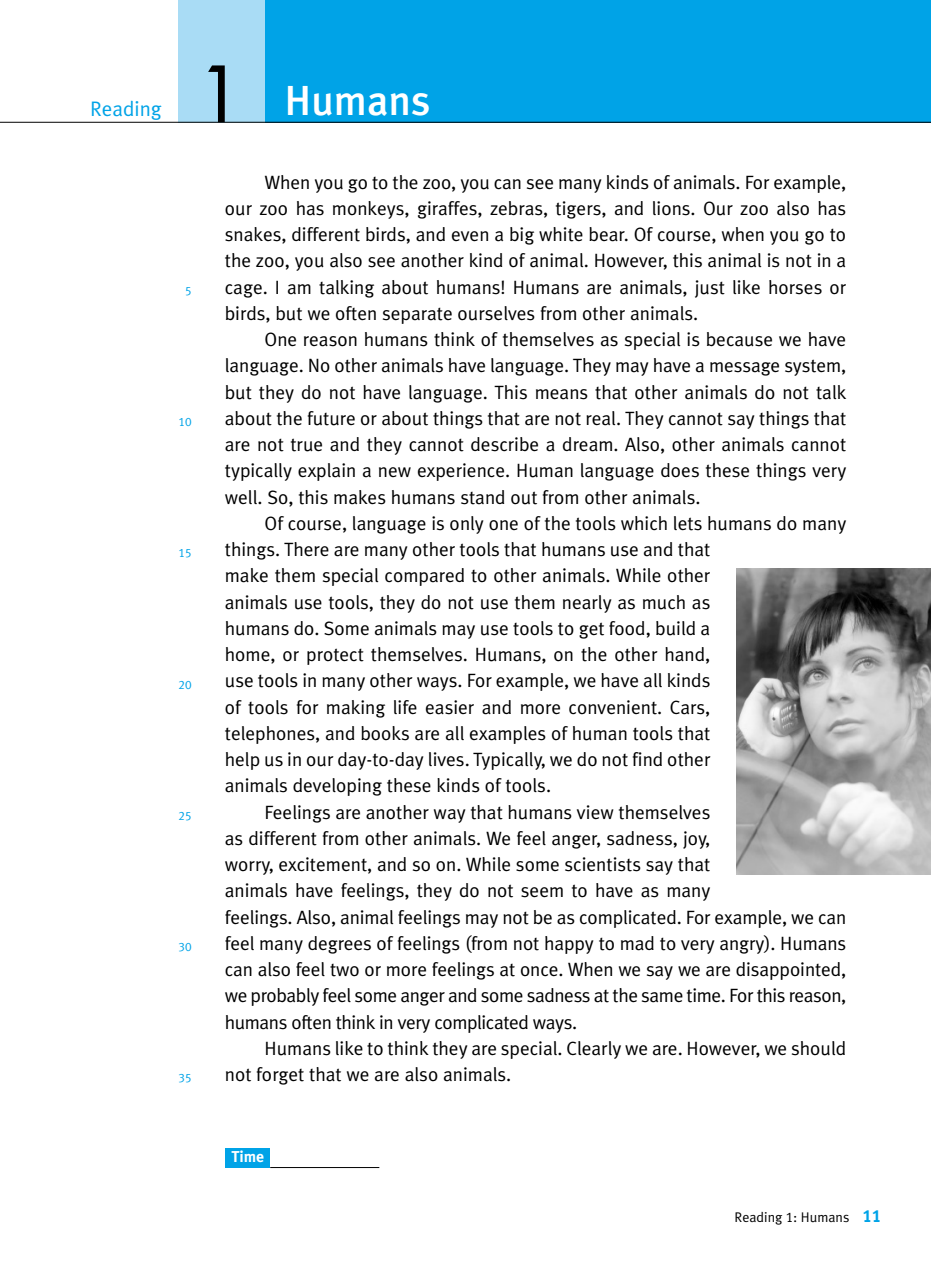
<style>
.page{position:relative;width:931px;height:1274px;background:#fff}
.page>*{position:absolute;margin:0;border:0;box-sizing:border-box;transform-origin:0 0}
.t1{font:500 42px "Meta Plus";color:#fff}
.t2{font:21px "Meta Plus Normal";color:#00a3e7}
.t3{font:19.25px/26.2px "Meta Plus Normal";color:#000;text-align:justify}
.t4{font:19.25px "Meta Plus Normal";letter-spacing:-.02em;color:#000}
.t5{font:700 15.75px "Meta Plus";color:#fff}
.t6{font:14px "Meta Plus Normal";color:#000}
.t7{font:12.25px "Meta Plus Normal Caps";color:#00a3e7}
.s1{font-family:"Sunshine";font-weight:400;font-size:75.25px;color:#000}
.s2{font-family:"Meta Plus Normal Caps"}
.s3{font-family:"Meta Plus Bold Caps";font-size:17.5px;color:#00a3e7}
</style>
<div class="page">
<div style="left:178px;top:0;width:753px;height:122px;background:#a9dcf5"></div>
<div style="left:266px;top:0;width:665px;height:122px;background:#00a3e7"></div>
<hr style="left:0;top:122px;width:931px;height:1px;background:#000">
<div style="left:226px;top:1148px;width:44px;height:20px;background:#00a3e7"></div>
<hr style="left:270px;top:1167px;width:109px;height:1px;background:#000">
<img style="left:737px;top:569px;width:194px;height:306px">
<p class="t2" style="left:90px;top:101px;width:73px">Reading</p>
<h1 class="t1" style="left:199px;top:86px;width:233px"><span class="s1">1</span> Humans</h1>
<p class="t7" style="left:185px;top:284px;width:8px">5</p>
<p class="t7" style="left:178px;top:415px;width:15px">10</p>
<p class="t7" style="left:178px;top:546px;width:15px">15</p>
<p class="t7" style="left:178px;top:677px;width:15px">20</p>
<p class="t7" style="left:178px;top:809px;width:15px">25</p>
<p class="t7" style="left:178px;top:940px;width:15px">30</p>
<p class="t7" style="left:178px;top:1071px;width:15px">35</p>
<p class="t3" style="left:225px;top:171px;width:623px;text-indent:40px">When you go to the zoo, you can see many kinds of animals. For example, our zoo has monkeys, giraffes, zebras, tigers, and lions. Our zoo also has snakes, different birds, and even a big white bear. Of course, when you go to the zoo, you also see another kind of animal. However, this animal is not in a cage. I am talking about humans! Humans are animals, just like horses or birds, but we often separate ourselves from other animals.</p>
<p class="t3" style="left:225px;top:329px;width:623px;text-indent:40px">One reason humans think of themselves as special is because we have language. No other animals have language. They may have a message system, but they do not have language. This means that other animals do not talk about the future or about things that are not real. They cannot say things that are not true and they cannot describe a dream. Also, other animals cannot typically explain a new experience. Human language does these things very well. So, this makes humans stand out from other animals.</p>
<p class="t3" style="left:265px;top:512px;width:583px">Of course, language is only one of the tools which lets humans do many</p>
<p class="t3" style="left:225px;top:538px;width:487px">things. There are many other tools that humans use and that</p>
<p class="t3" style="left:225px;top:565px;width:487px">make them special compared to other animals. While other</p>
<p class="t3" style="left:225px;top:591px;width:487px">animals use tools, they do not use them nearly as much as</p>
<p class="t3" style="left:225px;top:617px;width:487px">humans do. Some animals may use tools to get food, build a</p>
<p class="t3" style="left:225px;top:643px;width:487px">home, or protect themselves. Humans, on the other hand,</p>
<p class="t3" style="left:225px;top:670px;width:487px">use tools in many other ways. For example, we have all kinds</p>
<p class="t3" style="left:225px;top:696px;width:487px">of tools for making life easier and more convenient. Cars,</p>
<p class="t3" style="left:225px;top:722px;width:487px">telephones, and books are all examples of human tools that</p>
<p class="t3" style="left:225px;top:748px;width:487px">help us in our day-to-day lives. Typically, we do not find other</p>
<p class="t3" style="left:225px;top:775px;width:328px">animals developing these kinds of tools.</p>
<p class="t3" style="left:265px;top:801px;width:447px">Feelings are another way that humans view themselves</p>
<p class="t3" style="left:225px;top:827px;width:487px">as different from other animals. We feel anger, sadness, joy,</p>
<p class="t3" style="left:225px;top:853px;width:487px">worry, excitement, and so on. While some scientists say that</p>
<p class="t3" style="left:225px;top:880px;width:487px">animals have feelings, they do not seem to have as many</p>
<p class="t3" style="left:225px;top:906px;width:623px">feelings. Also, animal feelings may not be as complicated. For example, we can</p>
<p class="t3" style="left:225px;top:932px;width:623px">feel many degrees of feelings (from not happy to mad to very angry). Humans</p>
<p class="t3" style="left:225px;top:958px;width:623px">can also feel two or more feelings at once. When we say we are disappointed,</p>
<p class="t4" style="left:225px;top:989px;width:623px">we probably feel some anger and some sadness at the same time. For this reason,</p>
<p class="t4" style="left:225px;top:1015px;width:354px">humans often think in very complicated ways.</p>
<p class="t3" style="left:265px;top:1037px;width:583px">Humans like to think they are special. Clearly we are. However, we should</p>
<p class="t3" style="left:225px;top:1063px;width:288px">not forget that we are also animals.</p>
<p class="t5" style="left:232px;top:1151px;width:34px">Time</p>
<p class="t6" style="left:735px;top:1212px;width:148px">Reading <span class="s2">1</span>: Humans <span class="s3">11</span></p>
</div>
